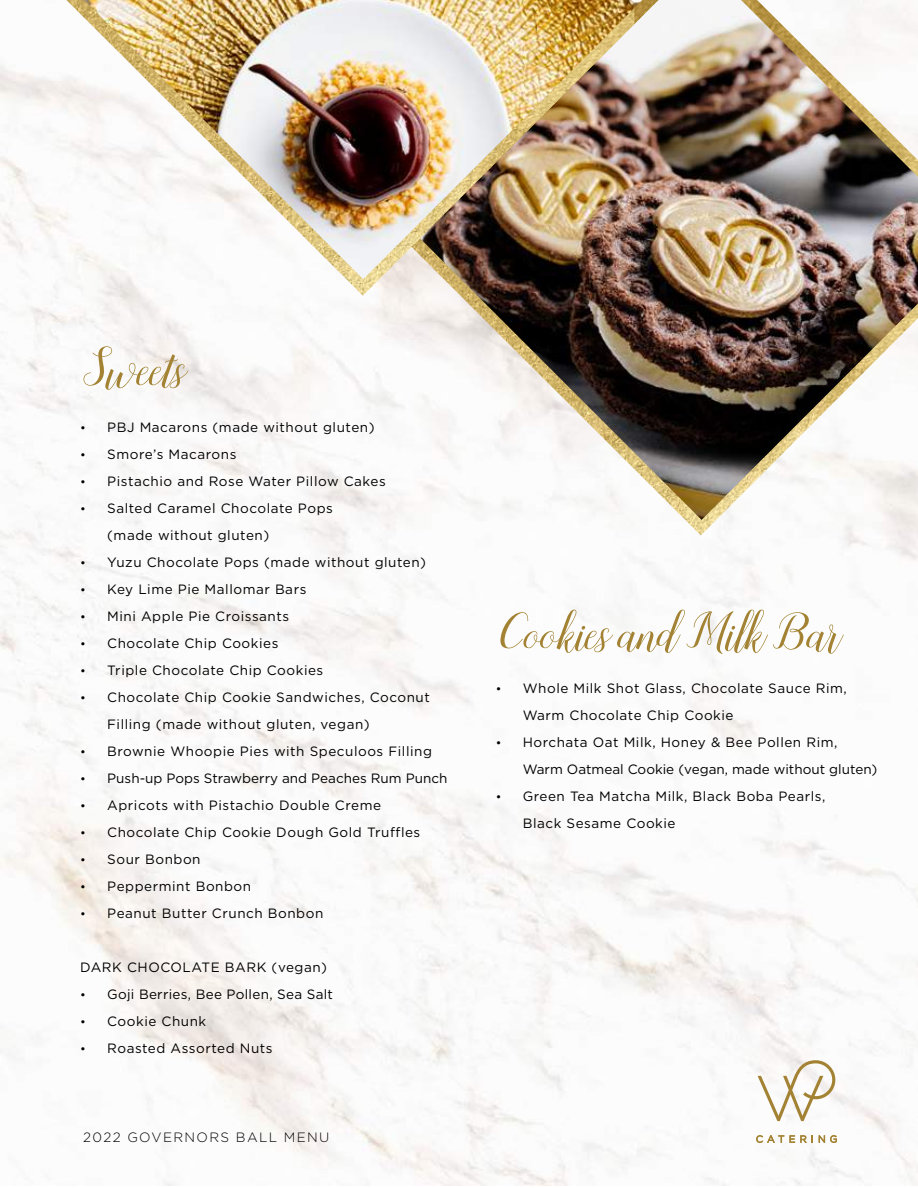
<style>
.page{position:relative;width:918px;height:1188px;background:#fff}
.page>*{position:absolute;margin:0;border:0;box-sizing:border-box;transform-origin:0 0}
.t1{font:54px "Sandhya";letter-spacing:-.01em;color:#a38333}
.t2{font:13.5px/27px "Gotham HTF";letter-spacing:.04em;color:#000}
.t3{font:13.5px/27px "Gotham HTF";color:#000}
.t4{font:13.5px "Gotham HTF";letter-spacing:.02em;color:#000}
.t5{font:300 13.5px "Gotham HTF";letter-spacing:.1em;color:#000}
.s1{font-size:12px}
</style>
<div class="page">
<img style="left:164px;top:296px;width:754px;height:239px">
<img style="left:66px;top:0;width:354px;height:296px">
<img style="left:420px;top:0;width:498px;height:520px">
<img style="left:84px;top:0;width:558px;height:279px">
<svg style="left:758px;top:1060px;width:77px;height:61px"></svg>
<svg style="left:819px;top:1135px;width:18px;height:8px"></svg>
<svg style="left:756px;top:1135px;width:57px;height:8px"></svg>
<h1 class="t1" style="left:80px;top:341px;width:105px">Sweets</h1>
<p class="t2" style="left:80px;top:413px;width:296px"><span class="s1">•</span> PBJ Macarons (made without gluten)</p>
<p class="t2" style="left:80px;top:440px;width:158px"><span class="s1">•</span> Smore’s Macarons</p>
<p class="t2" style="left:80px;top:467px;width:307px"><span class="s1">•</span> Pistachio and Rose Water Pillow Cakes</p>
<p class="t2" style="left:107px;top:494px;width:227px;text-indent:-27px"><span class="s1">•</span> Salted Caramel Chocolate Pops (made without gluten)</p>
<p class="t2" style="left:80px;top:548px;width:347px"><span class="s1">•</span> Yuzu Chocolate Pops (made without gluten)</p>
<p class="t2" style="left:80px;top:575px;width:228px"><span class="s1">•</span> Key Lime Pie Mallomar Bars</p>
<p class="t2" style="left:80px;top:602px;width:210px"><span class="s1">•</span> Mini Apple Pie Croissants</p>
<p class="t2" style="left:80px;top:629px;width:200px"><span class="s1">•</span> Chocolate Chip Cookies</p>
<p class="t2" style="left:80px;top:656px;width:245px"><span class="s1">•</span> Triple Chocolate Chip Cookies</p>
<p class="t2" style="left:107px;top:683px;width:324px;text-indent:-27px"><span class="s1">•</span> Chocolate Chip Cookie Sandwiches, Coconut<br>Filling (made without gluten, vegan)</p>
<p class="t2" style="left:80px;top:737px;width:353px"><span class="s1">•</span> Brownie Whoopie Pies with Speculoos Filling</p>
<p class="t3" style="left:80px;top:764px;width:369px"><span class="s1">•</span> Push-up Pops Strawberry and Peaches Rum Punch</p>
<p class="t2" style="left:80px;top:791px;width:302px"><span class="s1">•</span> Apricots with Pistachio Double Creme</p>
<p class="t2" style="left:80px;top:818px;width:342px"><span class="s1">•</span> Chocolate Chip Cookie Dough Gold Truffles</p>
<p class="t2" style="left:80px;top:845px;width:122px"><span class="s1">•</span> Sour Bonbon</p>
<p class="t2" style="left:80px;top:872px;width:172px"><span class="s1">•</span> Peppermint Bonbon</p>
<p class="t2" style="left:80px;top:899px;width:245px"><span class="s1">•</span> Peanut Butter Crunch Bonbon</p>
<p class="t2" style="left:80px;top:953px;width:248px">DARK CHOCOLATE BARK (vegan)</p>
<p class="t4" style="left:80px;top:986px;width:254px"><span class="s1">•</span> Goji Berries, Bee Pollen, Sea Salt</p>
<p class="t2" style="left:80px;top:1007px;width:128px"><span class="s1">•</span> Cookie Chunk</p>
<p class="t2" style="left:80px;top:1034px;width:194px"><span class="s1">•</span> Roasted Assorted Nuts</p>
<p class="t5" style="left:83px;top:1130px;width:248px">2022 GOVERNORS BALL MENU</p>
<h1 class="t1" style="left:496px;top:605px;width:345px">Cookies and Milk Bar</h1>
<p class="t2" style="left:523px;top:674px;width:326px;text-indent:-27px"><span class="s1">•</span> Whole Milk Shot Glass, Chocolate Sauce Rim,<br>Warm Chocolate Chip Cookie</p>
<p class="t3" style="left:523px;top:728px;width:356px;text-indent:-27px"><span class="s1">•</span> Horchata Oat Milk, Honey &amp; Bee Pollen Rim,<br>Warm Oatmeal Cookie (vegan, made without gluten)</p>
<p class="t2" style="left:523px;top:782px;width:304px;text-indent:-27px"><span class="s1">•</span> Green Tea Matcha Milk, Black Boba Pearls,<br>Black Sesame Cookie</p>
</div>
